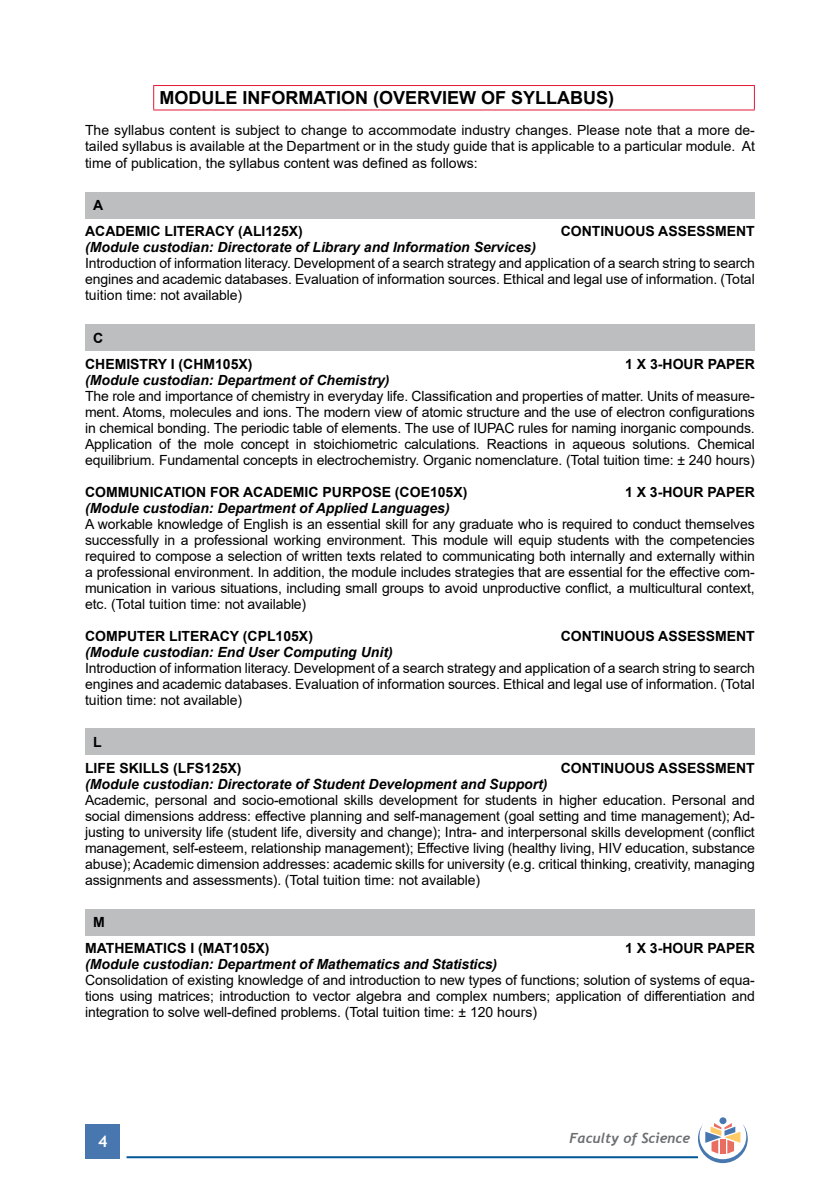
<style>
.page{position:relative;width:840px;height:1191px;background:#fff}
.page>*{position:absolute;margin:0;border:0;box-sizing:border-box;transform-origin:0 0}
.t1{font:700 18px "Arial";color:#000}
.t2{font:700 16px "Trebuchet MS";color:#fff}
.t3{font:14px/16px "Arial";letter-spacing:-.01em;color:#000;text-align:justify}
.t4{font:italic 700 14px "Arial";color:#000}
.t5{font:700 14px/26px "Arial";color:#000}
.t6{font:italic 700 14px "Trebuchet";color:#6d6e71}
</style>
<div class="page">
<div style="left:86px;top:1124px;width:34px;height:34px;background:#4777ae"></div>
<hr style="left:126px;top:1156px;width:571px;height:2px;background:#005596">
<div style="left:719px;top:1117px;width:7px;height:7px;background:#4777ae;border-radius:50%"></div>
<svg style="left:697px;top:1123px;width:50px;height:40px"></svg>
<hr style="left:153px;top:85px;width:601px;height:1px;background:#e31837">
<svg style="left:153px;top:86px;width:1px;height:23px"></svg>
<svg style="left:753px;top:86px;width:1px;height:23px"></svg>
<hr style="left:153px;top:109px;width:601px;height:1px;background:#e31837">
<div style="left:85px;top:192px;width:669px;height:26px;background:#bcbec0"></div>
<div style="left:85px;top:324px;width:669px;height:26px;background:#bcbec0"></div>
<div style="left:85px;top:728px;width:669px;height:27px;background:#bcbec0"></div>
<div style="left:85px;top:909px;width:669px;height:26px;background:#bcbec0"></div>
<p class="t1" style="left:159px;top:85px;width:456px">MODULE INFORMATION (OVERVIEW OF SYLLABUS)</p>
<p class="t3" style="left:85px;top:122px;width:671px">The syllabus content is subject to change to accommodate industry changes. Please note that a more de&shy;tailed syllabus is available at the Department or in the study guide that is applicable to a particular module. At time of publication, the syllabus content was defined as follows:</p>
<p class="t5" style="left:85px;top:192px;width:219px;text-indent:8px">A<br>ACADEMIC LITERACY (ALI125X)</p>
<p class="t5" style="left:560px;top:218px;width:195px">CONTINUOUS ASSESSMENT</p>
<p class="t4" style="left:85px;top:238px;width:452px">(Module custodian: Directorate of Library and Information Services)</p>
<p class="t3" style="left:85px;top:255px;width:671px">Introduction of information literacy. Development of a search strategy and application of a search string to search engines and academic databases. Evaluation of information sources. Ethical and legal use of information. (Total tuition time: not available)</p>
<p class="t5" style="left:85px;top:325px;width:169px;text-indent:8px">C<br>CHEMISTRY I (CHM105X)</p>
<p class="t5" style="left:624px;top:351px;width:131px">1 X 3-HOUR PAPER</p>
<p class="t4" style="left:85px;top:370px;width:306px">(Module custodian: Department of Chemistry)</p>
<p class="t3" style="left:85px;top:387px;width:671px">The role and importance of chemistry in everyday life. Classification and properties of matter. Units of measure&shy;ment. Atoms, molecules and ions. The modern view of atomic structure and the use of electron configurations in chemical bonding. The periodic table of elements. The use of IUPAC rules for naming inorganic compounds.<br>Application of the mole concept in stoichiometric calculations. Reactions in aqueous solutions. Chemical equilibrium. Fundamental concepts in electrochemistry. Organic nomenclature. (Total tuition time: ± 240 hours)</p>
<p class="t5" style="left:85px;top:479px;width:383px">COMMUNICATION FOR ACADEMIC PURPOSE (COE105X)</p>
<p class="t5" style="left:624px;top:479px;width:131px">1 X 3-HOUR PAPER</p>
<p class="t4" style="left:85px;top:498px;width:366px">(Module custodian: Department of Applied Languages)</p>
<p class="t3" style="left:85px;top:515px;width:671px">A workable knowledge of English is an essential skill for any graduate who is required to conduct themselves successfully in a professional working environment. This module will equip students with the competencies required to compose a selection of written texts related to communicating both internally and externally within a professional environment. In addition, the module includes strategies that are essential for the effective com&shy;munication in various situations, including small groups to avoid unproductive conflict, a multicultural context, etc. (Total tuition time: not available)</p>
<p class="t5" style="left:85px;top:623px;width:229px">COMPUTER LITERACY (CPL105X)</p>
<p class="t5" style="left:560px;top:623px;width:195px">CONTINUOUS ASSESSMENT</p>
<p class="t4" style="left:85px;top:642px;width:309px">(Module custodian: End User Computing Unit)</p>
<p class="t3" style="left:85px;top:659px;width:671px">Introduction of information literacy. Development of a search strategy and application of a search string to search engines and academic databases. Evaluation of information sources. Ethical and legal use of information. (Total tuition time: not available)</p>
<p class="t5" style="left:85px;top:729px;width:158px;text-indent:8px">L<br>LIFE SKILLS (LFS125X)</p>
<p class="t5" style="left:560px;top:755px;width:195px">CONTINUOUS ASSESSMENT</p>
<p class="t4" style="left:85px;top:774px;width:464px">(Module custodian: Directorate of Student Development and Support)</p>
<p class="t3" style="left:85px;top:792px;width:671px">Academic, personal and socio-emotional skills development for students in higher education. Personal and social dimensions address: effective planning and self-management (goal setting and time management); Ad&shy;justing to university life (student life, diversity and change); Intra- and interpersonal skills development (conflict management, self-esteem, relationship management); Effective living (healthy living, HIV education, substance abuse); Academic dimension addresses: academic skills for university (e.g. critical thinking, creativity, managing assignments and assessments). (Total tuition time: not available)</p>
<p class="t5" style="left:85px;top:909px;width:186px;text-indent:8px">M<br>MATHEMATICS I (MAT105X)</p>
<p class="t5" style="left:624px;top:935px;width:131px">1 X 3-HOUR PAPER</p>
<p class="t4" style="left:85px;top:955px;width:413px">(Module custodian: Department of Mathematics and Statistics)</p>
<p class="t3" style="left:85px;top:972px;width:670px">Consolidation of existing knowledge of and introduction to new types of functions; solution of systems of equa&shy;tions using matrices; introduction to vector algebra and complex numbers; application of differentiation and integration to solve well-defined problems. (Total tuition time: ± 120 hours)</p>
<p class="t2" style="left:98px;top:1131px;width:11px">4</p>
<p class="t6" style="left:569px;top:1129px;width:122px">Faculty of Science</p>
</div>
